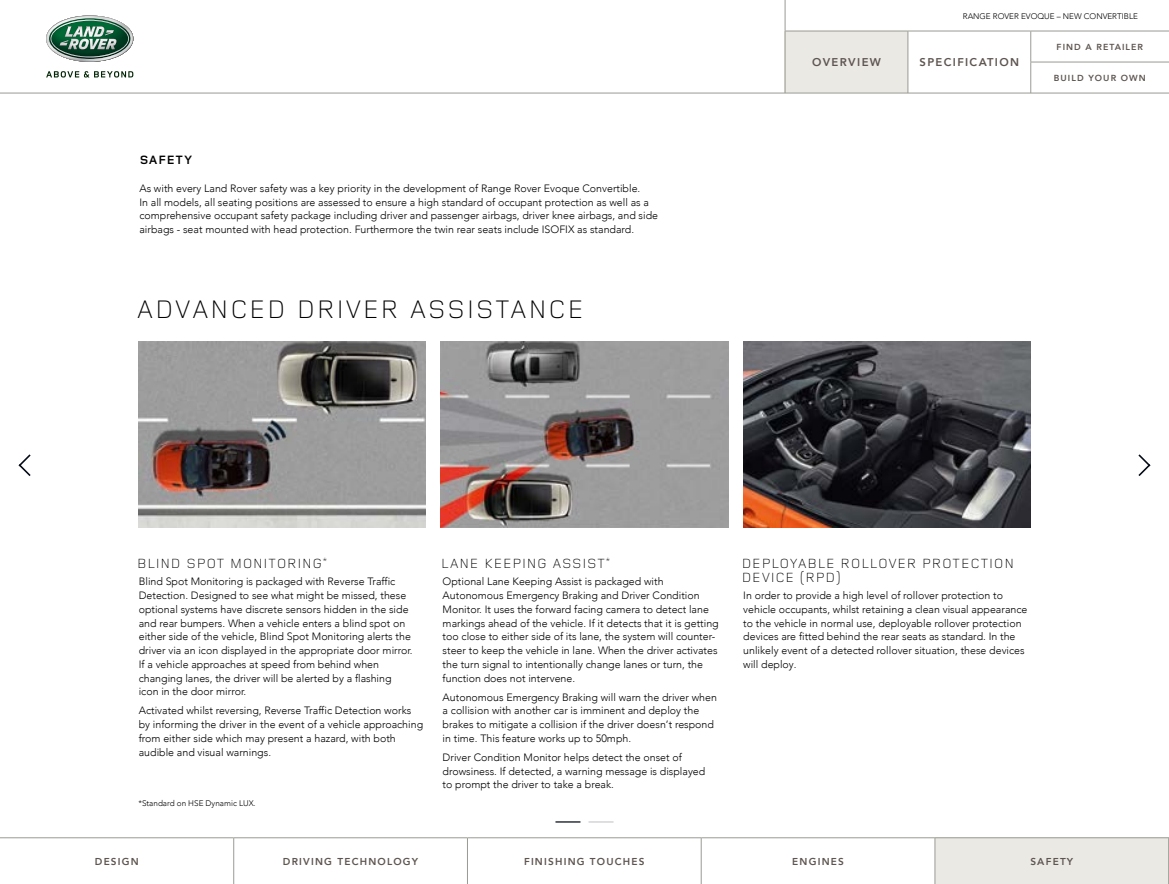
<style>
.page{position:relative;width:1169px;height:884px;background:#fff}
.page>*{position:absolute;margin:0;border:0;box-sizing:border-box;transform-origin:0 0}
.t1{font:300 26.25px "Land Rover Wide";color:#000}
.t2{font:300 13.75px/13.8px "Land Rover Wide";color:#000}
.t3{font:700 12.5px "Land Rover Wide";color:#000}
.t4{font:800 11.25px "Avenir LT Com";letter-spacing:.12em;color:#5e5551}
.t5{font:300 10.62px/13.8px "Avenir LT Com";color:#000}
.t6{font:800 10px "Avenir LT Com";letter-spacing:.12em;color:#5e5551}
.t7{font:800 8.75px "Avenir LT Com";letter-spacing:.12em;color:#5e5551}
.t8{font:300 8.12px "Avenir LT Com";color:#000}
</style>
<div class="page">
<svg style="left:46px;top:71px;width:87px;height:7px"></svg>
<svg style="left:46px;top:16px;width:87px;height:46px"></svg>
<img style="left:139px;top:341px;width:286px;height:186px">
<img style="left:441px;top:341px;width:287px;height:186px">
<img style="left:743px;top:341px;width:287px;height:186px">
<div style="left:784px;top:31px;width:123px;height:62px;background:#ebe9e4"></div>
<div style="left:934px;top:837px;width:234px;height:47px;background:#ebe9e4"></div>
<svg style="left:588px;top:821px;width:25px;height:1px"></svg>
<svg style="left:555px;top:821px;width:25px;height:1px"></svg>
<svg style="left:1138px;top:454px;width:12px;height:22px"></svg>
<svg style="left:19px;top:454px;width:12px;height:22px"></svg>
<hr style="left:0;top:93px;width:1168px;height:1px;background:#999b92">
<hr style="left:784px;top:0;width:1px;height:31px;background:#999b92">
<hr style="left:784px;top:31px;width:123px;height:1px;background:#999b92">
<hr style="left:784px;top:31px;width:1px;height:31px;background:#999b92">
<hr style="left:907px;top:31px;width:123px;height:1px;background:#999b92">
<hr style="left:907px;top:31px;width:1px;height:31px;background:#999b92">
<hr style="left:1030px;top:31px;width:1px;height:31px;background:#999b92">
<hr style="left:784px;top:62px;width:1px;height:31px;background:#999b92">
<hr style="left:907px;top:62px;width:1px;height:31px;background:#999b92">
<hr style="left:1030px;top:62px;width:1px;height:31px;background:#999b92">
<hr style="left:1030px;top:31px;width:138px;height:1px;background:#999b92">
<hr style="left:1030px;top:62px;width:138px;height:1px;background:#999b92">
<hr style="left:0;top:837px;width:234px;height:1px;background:#999b92">
<hr style="left:234px;top:837px;width:233px;height:1px;background:#999b92">
<hr style="left:233px;top:838px;width:1px;height:46px;background:#999b92">
<hr style="left:467px;top:837px;width:234px;height:1px;background:#999b92">
<hr style="left:467px;top:838px;width:1px;height:46px;background:#999b92">
<hr style="left:701px;top:837px;width:233px;height:1px;background:#999b92">
<hr style="left:700px;top:838px;width:1px;height:46px;background:#999b92">
<hr style="left:934px;top:837px;width:234px;height:1px;background:#999b92">
<hr style="left:934px;top:838px;width:1px;height:46px;background:#999b92">
<hr style="left:1168px;top:838px;width:1px;height:46px;background:#999b92">
<p class="t8" style="left:962px;top:11px;width:176px">RANGE ROVER EVOQUE – NEW CONVERTIBLE</p>
<p class="t3" style="left:139px;top:151px;width:55px">SAFETY</p>
<p class="t5" style="left:139px;top:181px;width:520px">As with every Land Rover safety was a key priority in the development of Range Rover Evoque Convertible.<br>In all models, all seating positions are assessed to ensure a high standard of occupant protection as well as a comprehensive occupant safety package including driver and passenger airbags, driver knee airbags, and side airbags - seat mounted with head protection. Furthermore the twin rear seats include ISOFIX as standard.</p>
<h1 class="t1" style="left:136px;top:291px;width:450px">ADVANCED DRIVER ASSISTANCE</h1>
<p class="t4" style="left:812px;top:56px;width:70px">OVERVIEW</p>
<p class="t4" style="left:919px;top:56px;width:101px">SPECIFICATION</p>
<p class="t7" style="left:1056px;top:42px;width:88px">FIND A RETAILER</p>
<p class="t7" style="left:1053px;top:73px;width:93px">BUILD YOUR OWN</p>
<p class="t2" style="left:137px;top:555px;width:192px">BLIND SPOT MONITORING<sup>*</sup></p>
<p class="t5" style="left:139px;top:574px;width:275px">Blind Spot Monitoring is packaged with Reverse Traffic Detection. Designed to see what might be missed, these optional systems have discrete sensors hidden in the side and rear bumpers. When a vehicle enters a blind spot on either side of the vehicle, Blind Spot Monitoring alerts the driver via an icon displayed in the appropriate door mirror.<br>If a vehicle approaches at speed from behind when changing lanes, the driver will be alerted by a flashing icon in the door mirror.</p>
<p class="t5" style="left:139px;top:704px;width:286px">Activated whilst reversing, Reverse Traffic Detection works by informing the driver in the event of a vehicle approaching from either side which may present a hazard, with both audible and visual warnings.</p>
<p class="t8" style="left:138px;top:798px;width:119px">*Standard on HSE Dynamic LUX.</p>
<p class="t2" style="left:441px;top:555px;width:171px">LANE KEEPING ASSIST<sup>*</sup></p>
<p class="t5" style="left:442px;top:574px;width:277px">Optional Lane Keeping Assist is packaged with Autonomous Emergency Braking and Driver Condition Monitor. It uses the forward facing camera to detect lane markings ahead of the vehicle. If it detects that it is getting too close to either side of its lane, the system will counter&shy;steer to keep the vehicle in lane. When the driver activates the turn signal to intentionally change lanes or turn, the function does not intervene.</p>
<p class="t5" style="left:442px;top:690px;width:276px">Autonomous Emergency Braking will warn the driver when a collision with another car is imminent and deploy the brakes to mitigate a collision if the driver doesn’t respond in time. This feature works up to 50mph.</p>
<p class="t5" style="left:442px;top:750px;width:264px">Driver Condition Monitor helps detect the onset of drowsiness. If detected, a warning message is displayed to prompt the driver to take a break.</p>
<p class="t2" style="left:741px;top:555px;width:274px">DEPLOYABLE ROLLOVER PROTECTION<br>DEVICE (RPD)</p>
<p class="t5" style="left:743px;top:588px;width:286px">In order to provide a high level of rollover protection to vehicle occupants, whilst retaining a clean visual appearance to the vehicle in normal use, deployable rollover protection devices are fitted behind the rear seats as standard. In the unlikely event of a detected rollover situation, these devices will deploy.</p>
<p class="t6" style="left:95px;top:855px;width:45px">DESIGN</p>
<p class="t6" style="left:283px;top:855px;width:137px">DRIVING TECHNOLOGY</p>
<p class="t6" style="left:524px;top:855px;width:122px">FINISHING TOUCHES</p>
<p class="t6" style="left:792px;top:855px;width:53px">ENGINES</p>
<p class="t6" style="left:1030px;top:855px;width:44px">SAFETY</p>
</div>
